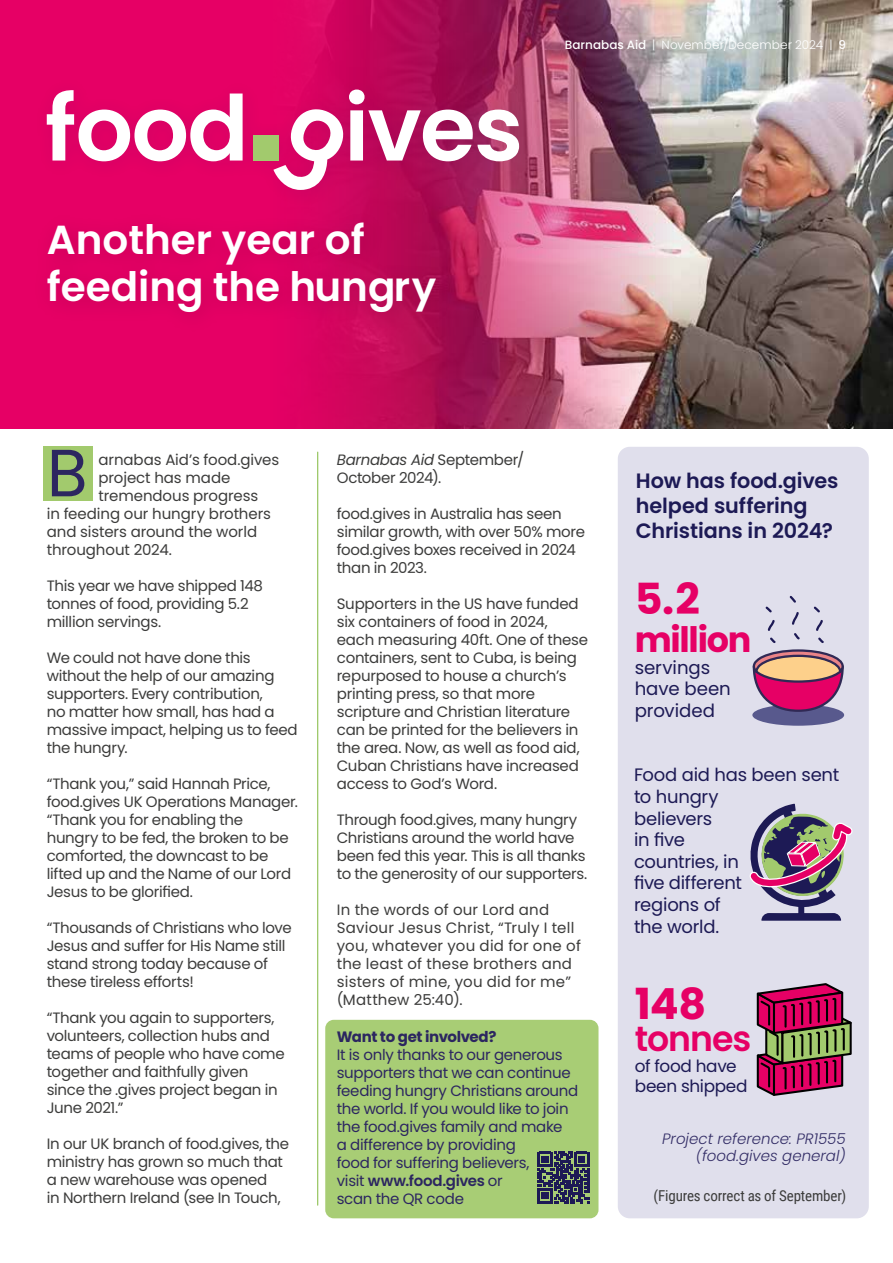
<style>
.page{position:relative;width:893px;height:1263px;background:#fff}
.page>*{position:absolute;margin:0;border:0;box-sizing:border-box;transform-origin:0 0}
.t1{font:66.6px "Poppins";color:#2c2660}
.t2{font:700 42.9px "Poppins";color:#e60065}
.t3{font:600 40.5px/46.5px "Poppins";color:#fff}
.t4{font:700 35.1px "Poppins";letter-spacing:-.035em;color:#e60065}
.t5{font:600 35.1px "Poppins";letter-spacing:-.03em;color:#e60065}
.t6{font:600 20.7px/24.9px "Poppins";letter-spacing:-.005em;color:#1d1a55}
.t7{font:18.15px/21.8px "Poppins";color:#1d1a55}
.t8{font:18px/21.6px "Poppins";letter-spacing:-.015em;color:#1d1a55}
.t9{font:16.8px/20.2px "Poppins";letter-spacing:-.02em;color:#1d1a55}
.t10{font:15px/18px "Poppins";letter-spacing:-.02em;color:#3c3c3b}
.t11{font:15px/18px "Poppins";letter-spacing:-.02em;color:#2c2660}
.t12{font:15px/18px "Poppins";letter-spacing:.015em;color:#3c3c3b}
.t13{font:italic 300 15px/17px "Poppins";color:#332d66;text-align:right}
.t14{font:15px "Roboto Condensed";letter-spacing:-.01em;color:#3c3c3b}
.t15{font:700 15px "Poppins";letter-spacing:-.025em;color:#2c2660}
.t16{font:300 12px "Poppins";letter-spacing:.01em;color:#fff}
.s1{font-weight:500}
.s2{font-style:italic}
.s3{font-weight:600}
</style>
<div class="page">
<div style="left:618px;top:447px;width:251px;height:771px;background:#e0dfec;border-radius:12px"></div>
<div style="left:325px;top:1020px;width:273px;height:198px;background:#a8cd75;border-radius:9px"></div>
<img style="left:0;top:0;width:880px;height:429px">
<div style="left:43px;top:446px;width:49px;height:55px;background:#a2ca6d"></div>
<div style="left:31px;top:206px;width:428px;height:130px;background:#000;opacity:.15"></div>
<hr style="left:317px;top:452px;width:1px;height:753px;background:#9dc869">
<div style="left:31px;top:74px;width:508px;height:136px;background:#1d1a55;opacity:.1"></div>
<svg style="left:47px;top:90px;width:196px;height:71px"></svg>
<svg style="left:349px;top:90px;width:170px;height:71px"></svg>
<svg style="left:273px;top:109px;width:70px;height:81px"></svg>
<div style="left:253px;top:135px;width:26px;height:26px;background:#a2ca6d"></div>
<div style="left:752px;top:704px;width:92px;height:22px;background:#58598d;border-radius:50%"></div>
<svg style="left:752px;top:595px;width:93px;height:126px"></svg>
<svg style="left:749px;top:804px;width:104px;height:117px"></svg>
<svg style="left:538px;top:1152px;width:51px;height:51px"></svg>
<svg style="left:756px;top:983px;width:96px;height:113px"></svg>
<h3 class="t3" style="left:47px;top:217px;width:391px">Another year of feeding the hungry</h3>
<p class="t16" style="left:565px;top:38px;width:283px"><span class="s1">Barnabas Aid</span> | November/December 2024 | <span class="s1">9</span></p>
<h1 class="t1" style="left:47px;top:434px;width:42px">B</h1>
<p class="t10" style="left:99px;top:451px;width:182px">arnabas Aid’s food.gives</p>
<p class="t10" style="left:99px;top:469px;width:133px">project has made</p>
<p class="t10" style="left:99px;top:487px;width:161px">tremendous progress</p>
<p class="t10" style="left:47px;top:505px;width:226px">in feeding our hungry brothers</p>
<p class="t10" style="left:47px;top:523px;width:212px">and sisters around the world</p>
<p class="t10" style="left:47px;top:541px;width:127px">throughout 2024.</p>
<p class="t10" style="left:47px;top:577px;width:218px">This year we have shipped 148 tonnes of food, providing 5.2 million servings.</p>
<p class="t10" style="left:47px;top:649px;width:252px">We could not have done this without the help of our amazing supporters. Every contribution,<br>no matter how small, has had a massive impact, helping us to feed the hungry.</p>
<p class="t10" style="left:47px;top:775px;width:253px">“Thank you,” said Hannah Price, food.gives UK Operations Manager. “Thank you for enabling the hungry to be fed, the broken to be comforted, the downcast to be lifted up and the Name of our Lord<br>Jesus to be glorified.</p>
<p class="t10" style="left:47px;top:919px;width:247px">“Thousands of Christians who love<br>Jesus and suffer for His Name still stand strong today because of these tireless efforts!</p>
<p class="t10" style="left:47px;top:1009px;width:240px">“Thank you again to supporters, volunteers, collection hubs and teams of people who have come together and faithfully given since the .gives project began in<br>June 2021.”</p>
<p class="t10" style="left:47px;top:1135px;width:244px">In our UK branch of food.gives, the ministry has grown so much that a new warehouse was opened<br>in Northern Ireland (see In Touch,</p>
<p class="t10" style="left:337px;top:451px;width:189px"><span class="s2">Barnabas Aid</span> September/<br>October 2024).</p>
<p class="t10" style="left:337px;top:505px;width:250px">food.gives in Australia has seen similar growth, with over 50% more food.gives boxes received in 2024 than in 2023.</p>
<p class="t10" style="left:337px;top:595px;width:253px">Supporters in the US have funded six containers of food in 2024, each measuring 40ft. One of these containers, sent to Cuba, is being repurposed to house a church’s printing press, so that more scripture and Christian literature can be printed for the believers in the area. Now, as well as food aid,<br>Cuban Christians have increased access to God’s Word.</p>
<p class="t10" style="left:337px;top:811px;width:252px">Through food.gives, many hungry Christians around the world have been fed this year. This is all thanks to the generosity of our supporters.</p>
<p class="t12" style="left:337px;top:901px;width:246px">In the words of our Lord and<br>Saviour Jesus Christ, “Truly I tell you, whatever you did for one of the least of these brothers and sisters of mine, you did for me” (Matthew 25:40).</p>
<p class="t15" style="left:337px;top:1028px;width:161px">Want to get involved?</p>
<p class="t11" style="left:337px;top:1046px;width:243px">It is only thanks to our generous supporters that we can continue feeding hungry Christians around the world. If you would like to join the food.gives family and make<br>a difference by providing<br>food for suffering believers,<br>visit <span class="s3">www.food.gives</span> or<br>scan the QR code</p>
<h3 class="t6" style="left:636px;top:468px;width:204px">How has food.gives helped suffering<br>Christians in 2024?</h3>
<h2 class="t2" style="left:635px;top:574px;width:67px">5.2</h2>
<h3 class="t4" style="left:635px;top:619px;width:118px">million</h3>
<p class="t7" style="left:635px;top:656px;width:98px">servings have been provided</p>
<p class="t8" style="left:634px;top:764px;width:207px">Food aid has been sent to hungry<br>believers<br>in five<br>countries, in<br>five different<br>regions of<br>the world.</p>
<h2 class="t2" style="left:635px;top:979px;width:73px">148</h2>
<h3 class="t5" style="left:635px;top:1019px;width:118px">tonnes</h3>
<p class="t9" style="left:635px;top:1056px;width:114px">of food have been shipped</p>
<p class="t13" style="left:662px;top:1130px;width:185px">Project reference: PR1555 (food.gives general)</p>
<p class="t14" style="left:654px;top:1185px;width:194px">(Figures correct as of September)</p>
</div>
